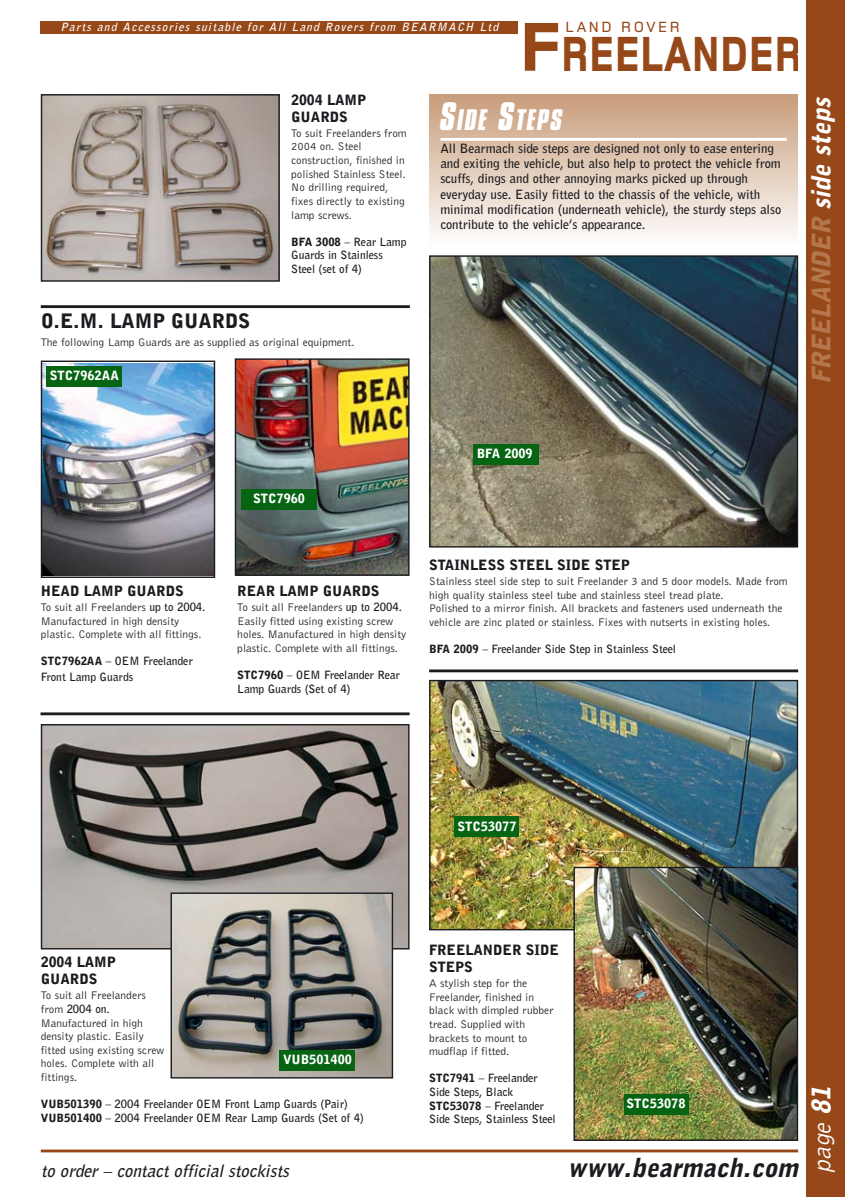
<style>
.page{position:relative;width:845px;height:1197px;background:#fff}
.page>*{position:absolute;margin:0;border:0;box-sizing:border-box;transform-origin:0 0}
.t1{font:800 51.2px "Foundry Monoline";letter-spacing:.025em;color:#964819;scale:.8 1}
.t2{font:italic 900 25.6px "Bell Gothic BT";color:#b4764d}
.t3{font:italic 900 25.6px "Bell Gothic BT";color:#1b1c20}
.t4{font:italic 700 25.6px "Compacta BT";letter-spacing:.06em;color:#fff}
.t5{font:italic 25.6px "Bell Gothic BT";color:#fff}
.t6{font:900 19.8px "Bell Gothic BT";color:#1b1c20}
.t7{font:italic 700 17px "Bell Gothic BT";color:#1b1c20}
.t8{font:500 15.4px "Foundry Monoline";letter-spacing:.17em;color:#964819}
.t9{font:900 14.2px/17px "Bell Gothic BT";color:#1b1c20}
.t10{font:700 12.8px/15.4px "Bell Gothic BT";color:#1b1c20}
.t11{font:900 12.8px "Bell Gothic BT";color:#fff}
.t12{font:11.4px/13.6px "Bell Gothic BT";color:#1b1c20}
.t13{font:700 11.4px/13.6px "Bell Gothic BT";color:#1b1c20}
.t14{font:italic 700 11.4px "Bell Gothic BT";letter-spacing:.11em;color:#fff}
.s1{font-size:71.6px}
.s2{font-weight:900}
.s3{font-size:34px}
.s4{color:#fff}
.s5{font-weight:700}
</style>
<div class="page">
<img style="left:40px;top:0;width:804px;height:1197px">
<p class="t14" style="left:60px;top:23px;width:439px">Parts and Accessories suitable for All Land Rovers from BEARMACH Ltd</p>
<h3 class="t8" style="left:565px;top:21px;width:116px">LAND ROVER</h3>
<h1 class="t1" style="left:519px;top:35px;width:354px"><span class="s1">F</span>REELANDER</h1>
<p class="t9" style="left:291px;top:92px;width:76px">2004 LAMP<br>GUARDS</p>
<p class="t12" style="left:291px;top:127px;width:117px">To suit Freelanders from<br>2004 on. Steel construction, finished in polished Stainless Steel.<br>No drilling required, fixes directly to existing lamp screws.</p>
<p class="t13" style="left:291px;top:236px;width:117px"><span class="s2">BFA 3008</span> – Rear Lamp<br>Guards in Stainless<br>Steel (set of 4)</p>
<h3 class="t6" style="left:41px;top:314px;width:211px">O.E.M. LAMP GUARDS</h3>
<p class="t12" style="left:41px;top:336px;width:315px">The following Lamp Guards are as supplied as original equipment.</p>
<p class="t11" style="left:50px;top:371px;width:71px">STC7962AA</p>
<h2 class="t4" style="left:440px;top:109px;width:123px"><span class="s3">S</span>IDE <span class="s3">S</span>TEPS</h2>
<p class="t10" style="left:440px;top:141px;width:342px">All Bearmach side steps are designed not only to ease entering and exiting the vehicle, but also help to protect the vehicle from scuffs, dings and other annoying marks picked up through everyday use. Easily fitted to the chassis of the vehicle, with minimal modification (underneath vehicle), the sturdy steps also contribute to the vehicle’s appearance.</p>
<h2 class="t2" style="left:810px;top:384px;width:289px;rotate:-90deg">FREELANDER <span class="s4">side steps</span></h2>
<p class="t9" style="left:41px;top:583px;width:144px">HEAD LAMP GUARDS</p>
<p class="t12" style="left:41px;top:601px;width:166px">To suit all Freelanders <span class="s5">up to 2004.<br></span>Manufactured in high density plastic. Complete with all fittings.</p>
<p class="t13" style="left:41px;top:654px;width:153px;line-height:15.8px"><span class="s2">STC7962AA</span> – OEM Freelander<br>Front Lamp Guards</p>
<p class="t11" style="left:253px;top:493px;width:53px">STC7960</p>
<p class="t9" style="left:237px;top:583px;width:144px">REAR LAMP GUARDS</p>
<p class="t12" style="left:237px;top:601px;width:170px">To suit all Freelanders <span class="s5">up to 2004.<br></span>Easily fitted using existing screw holes. Manufactured in high density plastic. Complete with all fittings.</p>
<p class="t13" style="left:237px;top:669px;width:164px"><span class="s2">STC7960</span> – OEM Freelander Rear<br>Lamp Guards (Set of 4)</p>
<p class="t11" style="left:476px;top:448px;width:57px">BFA 2009</p>
<p class="t9" style="left:429px;top:557px;width:202px">STAINLESS STEEL SIDE STEP</p>
<p class="t12" style="left:429px;top:575px;width:360px">Stainless steel side step to suit Freelander 3 and 5 door models. Made from high quality stainless steel tube and stainless steel tread plate.<br>Polished to a mirror finish. All brackets and fasteners used underneath the vehicle are zinc plated or stainless. Fixes with nutserts in existing holes.</p>
<p class="t13" style="left:429px;top:643px;width:248px"><span class="s2">BFA 2009</span> – Freelander Side Step in Stainless Steel</p>
<p class="t11" style="left:457px;top:821px;width:60px">STC53077</p>
<p class="t9" style="left:41px;top:954px;width:76px">2004 LAMP<br>GUARDS</p>
<p class="t12" style="left:41px;top:989px;width:125px">To suit all Freelanders from <span class="s5">2004 on.<br></span>Manufactured in high density plastic. Easily fitted using existing screw holes. Complete with all fittings.</p>
<p class="t13" style="left:41px;top:1098px;width:324px"><span class="s2">VUB501390</span> – 2004 Freelander OEM Front Lamp Guards (Pair)<br><span class="s2">VUB501400</span> – 2004 Freelander OEM Rear Lamp Guards (Set of 4)</p>
<p class="t11" style="left:283px;top:1055px;width:70px">VUB501400</p>
<p class="t9" style="left:429px;top:942px;width:131px">FREELANDER SIDE<br>STEPS</p>
<p class="t12" style="left:429px;top:977px;width:126px">A stylish step for the<br>Freelander, finished in black with dimpled rubber tread. Supplied with brackets to mount to mudflap if fitted.</p>
<p class="t13" style="left:429px;top:1072px;width:128px"><span class="s2">STC7941</span> – Freelander<br>Side Steps, Black<br><span class="s2">STC53078</span> – Freelander<br>Side Steps, Stainless Steel</p>
<p class="t11" style="left:626px;top:1098px;width:60px">STC53078</p>
<h3 class="t7" style="left:41px;top:1164px;width:249px">to order – contact official stockists</h3>
<h2 class="t3" style="left:567px;top:1157px;width:232px">www.bearmach.com</h2>
<h2 class="t5" style="left:812px;top:1173px;width:87px;rotate:-90deg">page <span class="s2">81</span></h2>
</div>
